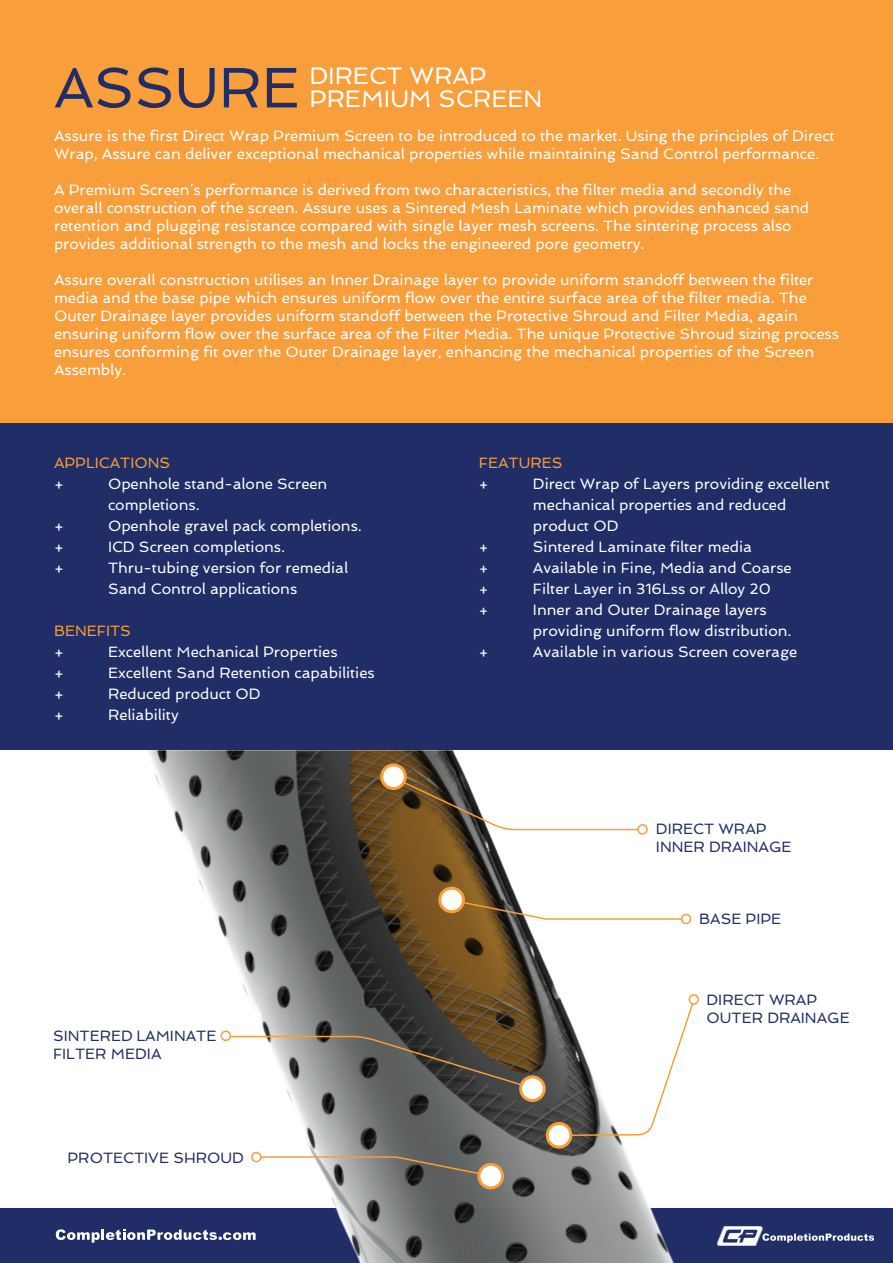
<style>
.page{position:relative;width:893px;height:1263px;background:#fff}
.page>*{position:absolute;margin:0;border:0;box-sizing:border-box;transform-origin:0 0}
.t1{font:57px "Spinnaker";color:#212d66}
.t2{font:24px/22.5px "Spinnaker";color:#fff}
.t3{font:15px/18px "Spinnaker";color:#fff}
.t4{font:15px/18px "Spinnaker";color:#212d66}
.t5{font:15px "Spinnaker";color:#f89e3a}
</style>
<div class="page">
<div style="left:0;top:423px;width:893px;height:327px;background:#212d66"></div>
<img style="left:0;top:750px;width:893px;height:513px">
<div style="left:0;top:0;width:893px;height:423px;background:#f89e3a"></div>
<img style="left:717px;top:1226px;width:156px;height:20px">
<svg style="left:56px;top:1229px;width:200px;height:13px"></svg>
<svg style="left:448px;top:898px;width:240px;height:22px"></svg>
<div style="left:440px;top:888px;width:23px;height:24px;background:#fff;border-radius:50%"></div>
<div style="left:438px;top:887px;width:27px;height:26px;border:3px solid #f89e3a;border-radius:50%"></div>
<div style="left:682px;top:914px;width:9px;height:9px;background:#fff;border-radius:50%"></div>
<div style="left:681px;top:914px;width:10px;height:10px;border:2px solid #f89e3a;border-radius:50%"></div>
<svg style="left:556px;top:998px;width:140px;height:139px"></svg>
<div style="left:547px;top:1123px;width:24px;height:24px;background:#fff;border-radius:50%"></div>
<div style="left:546px;top:1122px;width:26px;height:26px;border:3px solid #f89e3a;border-radius:50%"></div>
<div style="left:689px;top:995px;width:9px;height:9px;background:#fff;border-radius:50%"></div>
<div style="left:688px;top:994px;width:11px;height:11px;border:2px solid #f89e3a;border-radius:50%"></div>
<svg style="left:390px;top:775px;width:255px;height:56px"></svg>
<div style="left:382px;top:765px;width:23px;height:23px;background:#fff;border-radius:50%"></div>
<div style="left:380px;top:763px;width:27px;height:27px;border:3px solid #f89e3a;border-radius:50%"></div>
<div style="left:638px;top:825px;width:9px;height:9px;background:#fff;border-radius:50%"></div>
<div style="left:637px;top:824px;width:11px;height:11px;border:2px solid #f89e3a;border-radius:50%"></div>
<svg style="left:255px;top:1155px;width:239px;height:23px"></svg>
<div style="left:479px;top:1164px;width:24px;height:24px;background:#fff;border-radius:50%"></div>
<div style="left:477px;top:1163px;width:27px;height:26px;border:3px solid #f89e3a;border-radius:50%"></div>
<div style="left:252px;top:1152px;width:9px;height:9px;background:#fff;border-radius:50%"></div>
<div style="left:251px;top:1152px;width:11px;height:10px;border:2px solid #f89e3a;border-radius:50%"></div>
<svg style="left:221px;top:1035px;width:315px;height:55px"></svg>
<div style="left:521px;top:1077px;width:23px;height:23px;background:#fff;border-radius:50%"></div>
<div style="left:519px;top:1075px;width:27px;height:27px;border:3px solid #f89e3a;border-radius:50%"></div>
<div style="left:221px;top:1031px;width:9px;height:9px;background:#fff;border-radius:50%"></div>
<div style="left:220px;top:1030px;width:11px;height:11px;border:2px solid #f89e3a;border-radius:50%"></div>
<h1 class="t1" style="left:54px;top:54px;width:247px">ASSURE</h1>
<h2 class="t2" style="left:310px;top:65px;width:234px">DIRECT WRAP<br>PREMIUM SCREEN</h2>
<p class="t3" style="left:54px;top:127px;width:782px">Assure is the first Direct Wrap Premium Screen to be introduced to the market. Using the principles of Direct<br>Wrap, Assure can deliver exceptional mechanical properties while maintaining Sand Control performance.</p>
<p class="t3" style="left:54px;top:181px;width:757px">A Premium Screen’s performance is derived from two characteristics, the filter media and secondly the overall construction of the screen. Assure uses a Sintered Mesh Laminate which provides enhanced sand retention and plugging resistance compared with single layer mesh screens. The sintering process also provides additional strength to the mesh and locks the engineered pore geometry.</p>
<p class="t3" style="left:54px;top:271px;width:786px">Assure overall construction utilises an Inner Drainage layer to provide uniform standoff between the filter media and the base pipe which ensures uniform flow over the entire surface area of the filter media. The Outer Drainage layer provides uniform standoff between the Protective Shroud and Filter Media, again ensuring uniform flow over the surface area of the Filter Media. The unique Protective Shroud sizing process ensures conforming fit over the Outer Drainage layer, enhancing the mechanical properties of the Screen Assembly.</p>
<p class="t5" style="left:54px;top:453px;width:118px">APPLICATIONS</p>
<p class="t3" style="left:54px;top:474px;width:11px">+</p>
<p class="t3" style="left:108px;top:473px;width:221px;line-height:21px">Openhole stand-alone Screen completions.</p>
<p class="t3" style="left:54px;top:516px;width:11px">+</p>
<p class="t3" style="left:108px;top:516px;width:255px">Openhole gravel pack completions.</p>
<p class="t3" style="left:54px;top:537px;width:11px">+</p>
<p class="t3" style="left:108px;top:537px;width:178px">ICD Screen completions.</p>
<p class="t3" style="left:54px;top:558px;width:11px">+</p>
<p class="t3" style="left:108px;top:557px;width:242px;line-height:21px">Thru-tubing version for remedial<br>Sand Control applications</p>
<p class="t5" style="left:54px;top:621px;width:78px">BENEFITS</p>
<p class="t3" style="left:54px;top:642px;width:11px">+</p>
<p class="t3" style="left:108px;top:642px;width:231px">Excellent Mechanical Properties</p>
<p class="t3" style="left:54px;top:663px;width:11px">+</p>
<p class="t3" style="left:108px;top:663px;width:268px">Excellent Sand Retention capabilities</p>
<p class="t3" style="left:54px;top:684px;width:11px">+</p>
<p class="t3" style="left:108px;top:684px;width:154px">Reduced product OD</p>
<p class="t3" style="left:54px;top:705px;width:11px">+</p>
<p class="t3" style="left:108px;top:705px;width:72px">Reliability</p>
<p class="t4" style="left:53px;top:1026px;width:165px">SINTERED LAMINATE<br>FILTER MEDIA</p>
<p class="t4" style="left:68px;top:1148px;width:178px">PROTECTIVE SHROUD</p>
<p class="t5" style="left:479px;top:453px;width:85px">FEATURES</p>
<p class="t3" style="left:479px;top:474px;width:11px">+</p>
<p class="t3" style="left:533px;top:473px;width:299px;line-height:21px">Direct Wrap of Layers providing excellent mechanical properties and reduced product OD</p>
<p class="t3" style="left:479px;top:537px;width:11px">+</p>
<p class="t3" style="left:533px;top:537px;width:221px">Sintered Laminate filter media</p>
<p class="t3" style="left:479px;top:558px;width:11px">+</p>
<p class="t3" style="left:533px;top:558px;width:260px">Available in Fine, Media and Coarse</p>
<p class="t3" style="left:479px;top:579px;width:11px">+</p>
<p class="t3" style="left:533px;top:579px;width:239px">Filter Layer in 316Lss or Alloy 20</p>
<p class="t3" style="left:479px;top:600px;width:11px">+</p>
<p class="t3" style="left:533px;top:599px;width:260px;line-height:21px">Inner and Outer Drainage layers providing uniform flow distribution.</p>
<p class="t3" style="left:479px;top:642px;width:11px">+</p>
<p class="t3" style="left:533px;top:642px;width:266px">Available in various Screen coverage</p>
<p class="t4" style="left:656px;top:820px;width:137px">DIRECT WRAP<br>INNER DRAINAGE</p>
<p class="t4" style="left:699px;top:910px;width:84px">BASE PIPE</p>
<p class="t4" style="left:706px;top:991px;width:145px">DIRECT WRAP<br>OUTER DRAINAGE</p>
</div>
